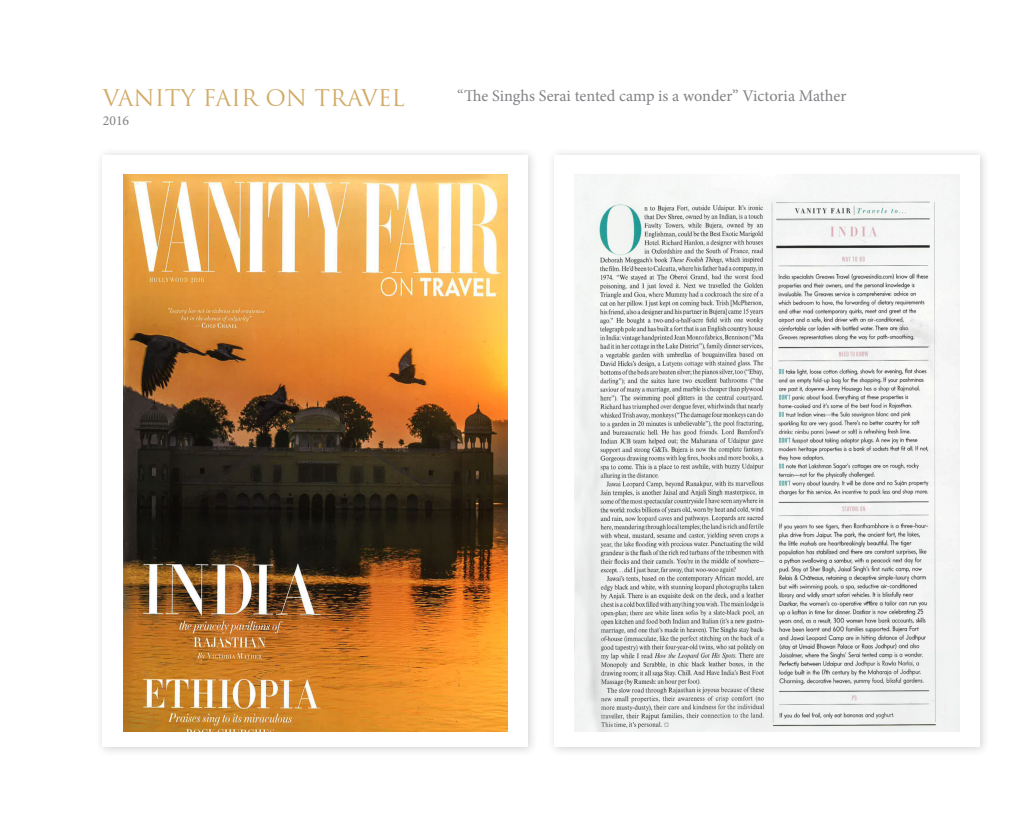
<style>
.page{position:relative;width:1028px;height:815px;background:#fff}
.page>*{position:absolute;margin:0;border:0;box-sizing:border-box;transform-origin:0 0}
.t1{font:22.5px "Trajan";color:#d2ab66}
.t2{font:16.25px "Minion Pro";letter-spacing:-.005em;color:#808285}
.t3{font:13.75px "Minion Pro";color:#808285}
</style>
<div class="page">
<div style="left:96px;top:147px;width:442px;height:610px;background:#231f20;opacity:.2"></div>
<div style="left:103px;top:155px;width:425px;height:591px;background:#fff"></div>
<div style="left:547px;top:147px;width:442px;height:610px;background:#231f20;opacity:.2"></div>
<div style="left:554px;top:155px;width:425px;height:591px;background:#fff"></div>
<img style="left:123px;top:174px;width:385px;height:557px">
<img style="left:575px;top:174px;width:384px;height:557px">
<p class="t1" style="left:103px;top:85px;width:304px">VANITY FAIR ON TRAVEL</p>
<p class="t2" style="left:457px;top:85px;width:391px">“The Singhs Serai tented camp is a wonder” Victoria Mather</p>
<p class="t3" style="left:103px;top:112px;width:28px">2016</p>
</div>
